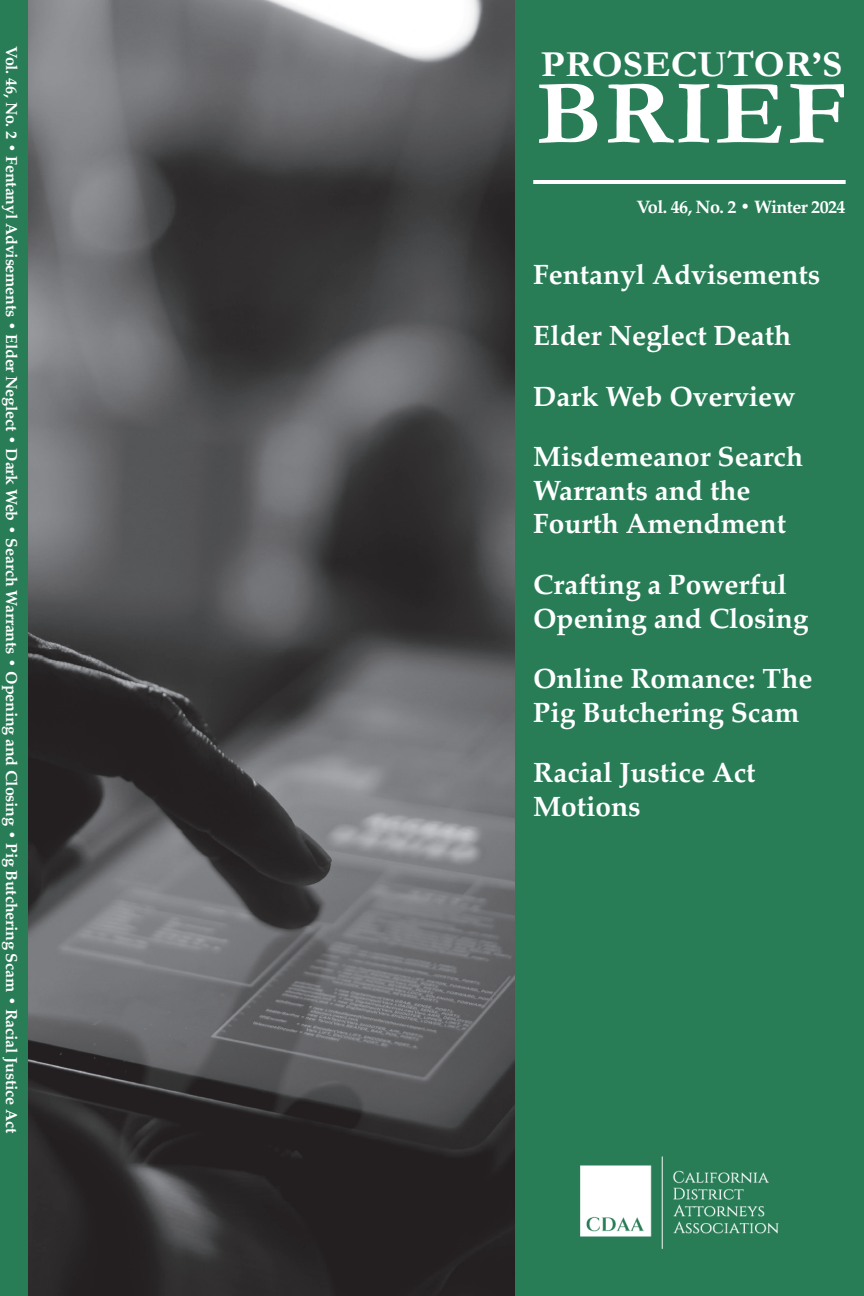
<style>
.page{position:relative;width:864px;height:1296px;background:#fff}
.page>*{position:absolute;margin:0;border:0;box-sizing:border-box;transform-origin:0 0}
.t1{font:700 92.2px "Garamond";letter-spacing:.02em;color:#fff;scale:1.07 1}
.t2{font:700 36.8px "Garamond";color:#fff;scale:1.07 1}
.cover_heads{font:700 28px/33.6px "Palatino";color:#fff}
.body_text{font:700 18px "Palatino";letter-spacing:-.03em;color:#fff}
.body_text-2{font:700 16px "Palatino";letter-spacing:-.01em;color:#fff}
</style>
<div class="page">
<img style="left:28px;top:0;width:487px;height:1296px">
<div style="left:515px;top:0;width:349px;height:1296px;background:#287d57"></div>
<hr style="left:553px;top:152px;width:278px;height:1px;background:#fff">
<div style="left:0;top:0;width:28px;height:1296px;background:#287d57"></div>
<img style="left:580px;top:1156px;width:199px;height:93px">
<hr style="left:533px;top:180px;width:313px;height:4px;background:#fff">
<p class="body_text-2" style="left:25px;top:46px;width:1089px;rotate:90deg">Vol. 46, No. 2 • Fentanyl Advisements • Elder Neglect • Dark Web • Search Warrants • Opening and Closing • Pig Butchering Scam • Racial Justice Act</p>
<p class="t2" style="left:541px;top:43px;width:283px">PROSECUTOR’S</p>
<p class="t1" style="left:536px;top:59px;width:293px">BRIEF</p>
<p class="body_text" style="left:636px;top:192px;width:211px">Vol. 46, No. 2 • Winter 2024</p>
<p class="cover_heads" style="left:533px;top:257px;width:288px">Fentanyl Advisements</p>
<p class="cover_heads" style="left:533px;top:318px;width:260px">Elder Neglect Death</p>
<p class="cover_heads" style="left:533px;top:379px;width:264px">Dark Web Overview</p>
<p class="cover_heads" style="left:533px;top:439px;width:271px">Misdemeanor Search<br>Warrants and the<br>Fourth Amendment</p>
<p class="cover_heads" style="left:533px;top:567px;width:277px">Crafting a Powerful<br>Opening and Closing</p>
<p class="cover_heads" style="left:533px;top:661px;width:281px">Online Romance: The<br>Pig Butchering Scam</p>
<p class="cover_heads" style="left:533px;top:755px;width:224px">Racial Justice Act<br>Motions</p>
</div>
